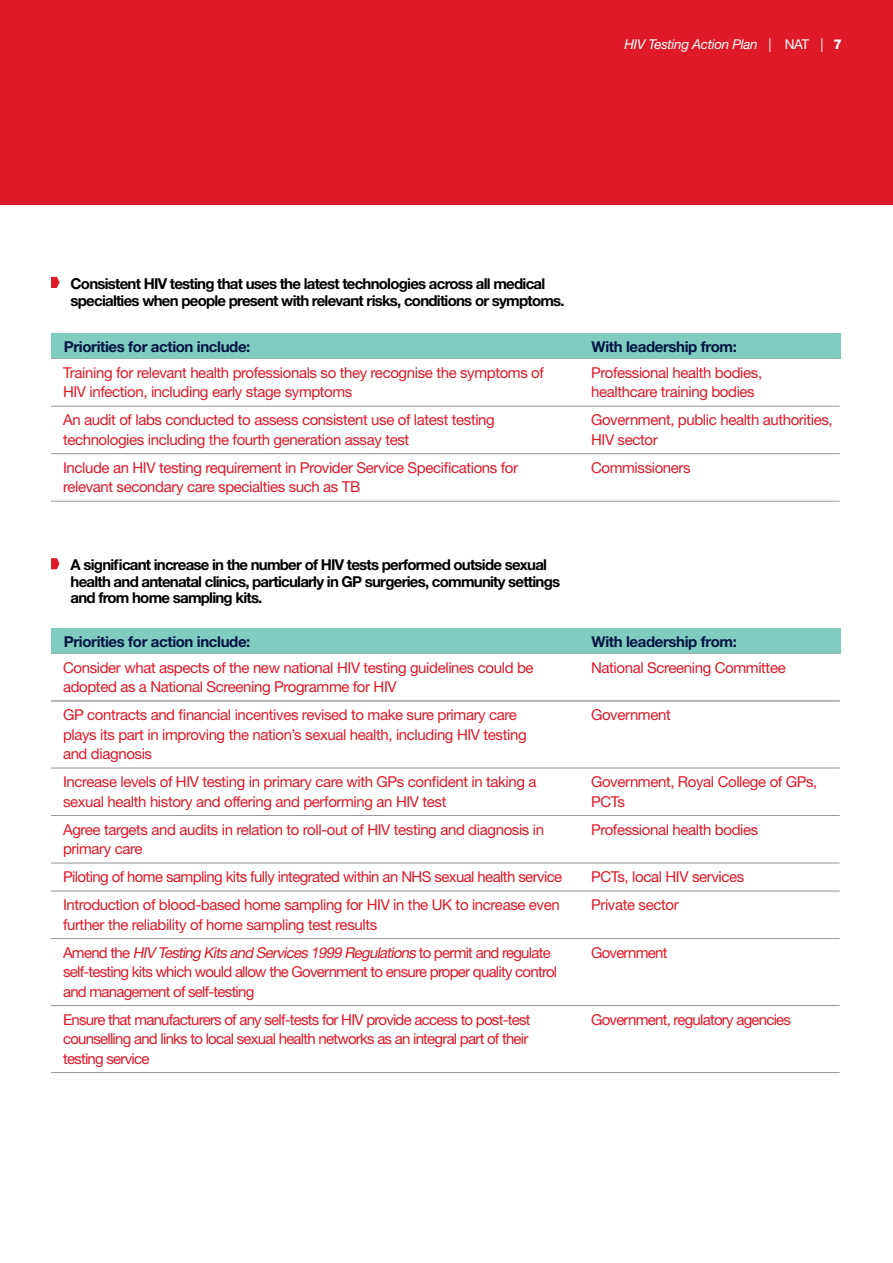
<style>
.page{position:relative;width:893px;height:1263px;background:#fff}
.page>*{position:absolute;margin:0;border:0;box-sizing:border-box;transform-origin:0 0}
.t1{font:15px/28px "Helvetica Neue";letter-spacing:-.025em;color:#df1a28}
.t2{font:15px/19.5px "Helvetica Neue";letter-spacing:-.05em;color:#df1a28}
.t3{font:700 15px/16.5px "Helvetica Neue";letter-spacing:-.05em;color:#000}
.t4{font:700 15px "Helvetica Neue";letter-spacing:-.025em;color:#001344}
.t5{font:italic 13.5px "Helvetica Neue";letter-spacing:-.025em;color:#fff}
.s1{font-style:normal}
.s2{font-weight:800;font-style:normal}
.s3{font-style:italic}
</style>
<div class="page">
<div style="left:0;top:0;width:893px;height:204px;background:#df1a28"></div>
<svg style="left:51px;top:277px;width:9px;height:11px"></svg>
<svg style="left:51px;top:558px;width:9px;height:11px"></svg>
<div style="left:51px;top:333px;width:790px;height:26px;background:#7fcdbf"></div>
<hr style="left:51px;top:358px;width:789px;height:1px;background:#a7a9ac">
<hr style="left:51px;top:406px;width:789px;height:1px;background:#939598">
<hr style="left:51px;top:453px;width:789px;height:1px;background:#939598">
<hr style="left:51px;top:501px;width:789px;height:1px;background:#939598">
<div style="left:51px;top:628px;width:790px;height:25px;background:#7fcdbf"></div>
<hr style="left:51px;top:653px;width:789px;height:1px;background:#a7a9ac">
<hr style="left:51px;top:701px;width:789px;height:1px;background:#939598">
<hr style="left:51px;top:700px;width:789px;height:1px;background:#a7a9ac">
<hr style="left:51px;top:768px;width:789px;height:1px;background:#939598">
<hr style="left:51px;top:815px;width:789px;height:1px;background:#939598">
<hr style="left:51px;top:863px;width:789px;height:1px;background:#939598">
<hr style="left:51px;top:891px;width:789px;height:1px;background:#939598">
<hr style="left:51px;top:938px;width:789px;height:1px;background:#939598">
<hr style="left:51px;top:1005px;width:789px;height:1px;background:#939598">
<hr style="left:51px;top:1072px;width:789px;height:1px;background:#939598">
<p class="t5" style="left:624px;top:36px;width:219px">HIV Testing Action Plan <span class="s1">| NAT |</span> <span class="s2">7</span></p>
<p class="t3" style="left:71px;top:275px;width:496px">Consistent HIV testing that uses the latest technologies across all medical specialties when people present with relevant risks, conditions or symptoms.</p>
<p class="t4" style="left:64px;top:337px;width:188px">Priorities for action include:</p>
<p class="t4" style="left:592px;top:337px;width:147px">With leadership from:</p>
<p class="t1" style="left:63px;top:358px;width:482px">Training for relevant health professionals so they recognise the symptoms of</p>
<p class="t1" style="left:591px;top:358px;width:173px">Professional health bodies,</p>
<p class="t1" style="left:63px;top:378px;width:291px">HIV infection, including early stage symptoms</p>
<p class="t1" style="left:591px;top:378px;width:165px">healthcare training bodies</p>
<p class="t1" style="left:63px;top:406px;width:433px">An audit of labs conducted to assess consistent use of latest testing</p>
<p class="t1" style="left:591px;top:406px;width:243px">Government, public health authorities,</p>
<p class="t1" style="left:63px;top:425px;width:348px">technologies including the fourth generation assay test</p>
<p class="t1" style="left:591px;top:425px;width:68px">HIV sector</p>
<p class="t1" style="left:63px;top:453px;width:457px">Include an HIV testing requirement in Provider Service Specifications for</p>
<p class="t1" style="left:591px;top:453px;width:101px">Commissioners</p>
<p class="t1" style="left:63px;top:473px;width:299px">relevant secondary care specialties such as TB</p>
<p class="t3" style="left:71px;top:556px;width:491px">A significant increase in the number of HIV tests performed outside sexual health and antenatal clinics, particularly in GP surgeries, community settings and from home sampling kits.</p>
<p class="t4" style="left:64px;top:632px;width:188px">Priorities for action include:</p>
<p class="t4" style="left:592px;top:632px;width:147px">With leadership from:</p>
<p class="t1" style="left:63px;top:653px;width:472px">Consider what aspects of the new national HIV testing guidelines could be</p>
<p class="t1" style="left:591px;top:653px;width:196px">National Screening Committee</p>
<p class="t1" style="left:63px;top:673px;width:455px">adopted as a National Screening Programme for HIV<br>GP contracts and financial incentives revised to make sure primary care</p>
<p class="t1" style="left:591px;top:701px;width:81px">Government</p>
<p class="t1" style="left:63px;top:724px;width:465px;line-height:19.5px">plays its part in improving the nation’s sexual health, including HIV testing and diagnosis</p>
<p class="t1" style="left:63px;top:768px;width:475px">Increase levels of HIV testing in primary care with GPs confident in taking a</p>
<p class="t1" style="left:591px;top:768px;width:228px">Government, Royal College of GPs,</p>
<p class="t1" style="left:63px;top:787px;width:385px">sexual health history and offering and performing an HIV test</p>
<p class="t1" style="left:591px;top:787px;width:35px">PCTs</p>
<p class="t1" style="left:63px;top:815px;width:483px">Agree targets and audits in relation to roll-out of HIV testing and diagnosis in</p>
<p class="t1" style="left:591px;top:815px;width:169px">Professional health bodies</p>
<p class="t1" style="left:63px;top:835px;width:501px">primary care<br>Piloting of home sampling kits fully integrated within an NHS sexual health service</p>
<p class="t1" style="left:591px;top:863px;width:155px">PCTs, local HIV services</p>
<p class="t1" style="left:63px;top:891px;width:498px">Introduction of blood-based home sampling for HIV in the UK to increase even</p>
<p class="t1" style="left:591px;top:891px;width:89px">Private sector</p>
<p class="t1" style="left:63px;top:910px;width:489px">further the reliability of home sampling test results<br>A m e n d t h e <span class="s3">HIV Testing Kitsand Services1999 Regulations</span>t o p e r m i t a n d re g u l at e</p>
<p class="t2" style="left:591px;top:942px;width:78px">Government</p>
<p class="t2" style="left:63px;top:962px;width:496px">self-testing kits which would allow the Government to ensure proper quality control and management of self-testing</p>
<p class="t2" style="left:63px;top:1009px;width:469px">Ensure that manufacturers of any self-tests for HIV provide access to post-test</p>
<p class="t2" style="left:591px;top:1009px;width:202px">Government, regulatory agencies</p>
<p class="t2" style="left:63px;top:1029px;width:467px">counselling and links to local sexual health networks as an integral part of their testing service</p>
</div>
